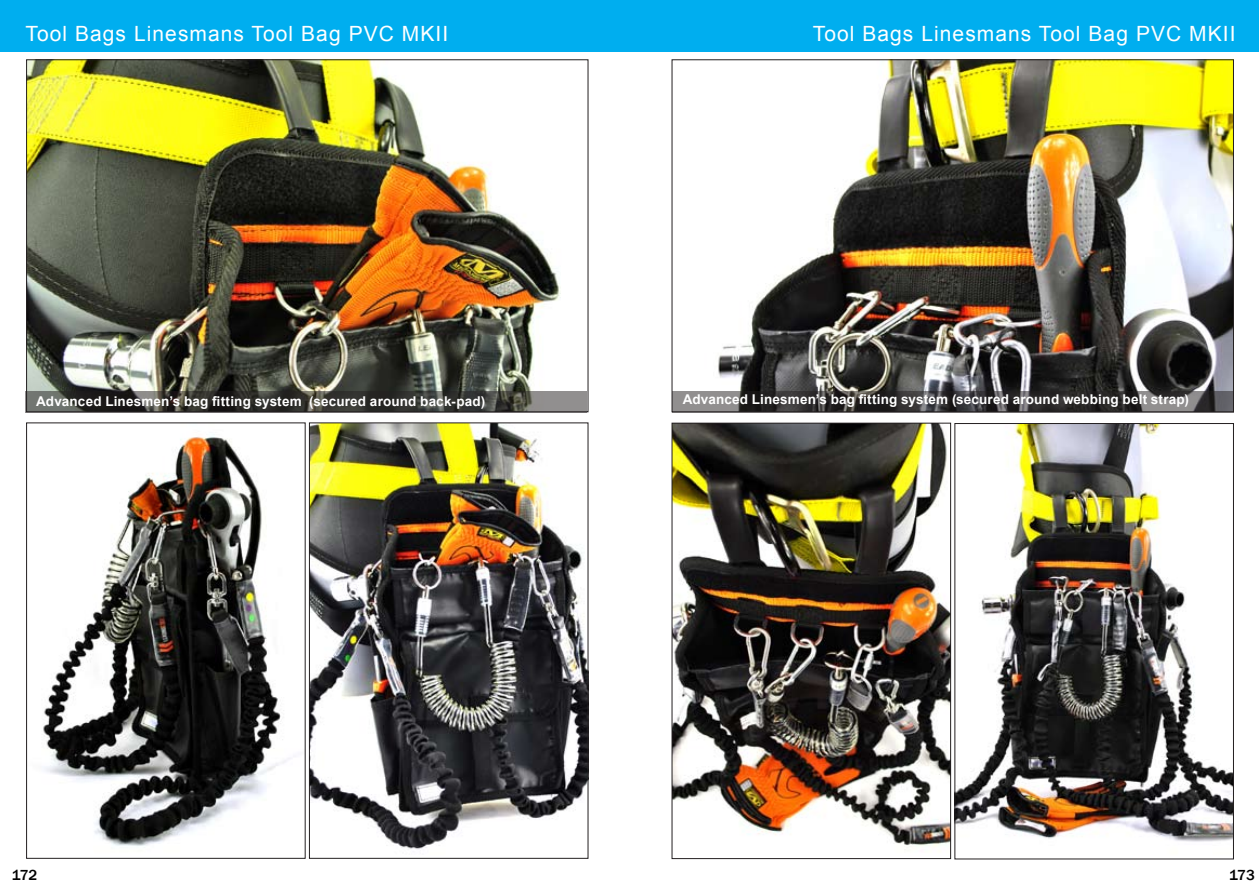
<style>
.page{position:relative;width:1259px;height:893px;background:#fff}
.page>*{position:absolute;margin:0;border:0;box-sizing:border-box;transform-origin:0 0}
.t1{font:21px "Arial";letter-spacing:.05em;color:#fff}
.t2{font:500 15px "Franklin Gothic";letter-spacing:-.03em;color:#000}
.t3{font:700 13.5px "Arial";letter-spacing:.01em;color:#fff}
</style>
<div class="page">
<div style="left:0;top:0;width:1259px;height:52px;background:#00aeef"></div>
<img style="left:718px;top:61px;width:513px;height:330px">
<img style="left:673px;top:425px;width:276px;height:425px">
<div style="left:671px;top:423px;width:280px;height:436px;border:1px solid #231f20"></div>
<img style="left:956px;top:425px;width:275px;height:417px">
<img style="left:311px;top:424px;width:275px;height:426px">
<div style="left:309px;top:422px;width:279px;height:437px;border:1px solid #231f20"></div>
<img style="left:43px;top:434px;width:248px;height:412px">
<div style="left:26px;top:422px;width:279px;height:437px;border:1px solid #231f20"></div>
<img style="left:28px;top:61px;width:533px;height:330px">
<svg style="left:672px;top:391px;width:561px;height:21px;background:#454343"></svg>
<svg style="left:26px;top:391px;width:561px;height:21px;background:#41413d"></svg>
<h1 class="t1" style="left:26px;top:20px;width:424px">Tool Bags Linesmans Tool Bag PVC MKII</h1>
<h1 class="t1" style="left:813px;top:20px;width:424px">Tool Bags Linesmans Tool Bag PVC MKII</h1>
<p class="t3" style="left:36px;top:393px;width:450px">Advanced Linesmen’s bag fitting system (secured around back-pad)</p>
<p class="t3" style="left:682px;top:390px;width:508px">Advanced Linesmen’s bag fitting system (secured around webbing belt strap)</p>
<p class="t2" style="left:12px;top:866px;width:27px">172</p>
<p class="t2" style="left:1229px;top:866px;width:27px">173</p>
</div>
